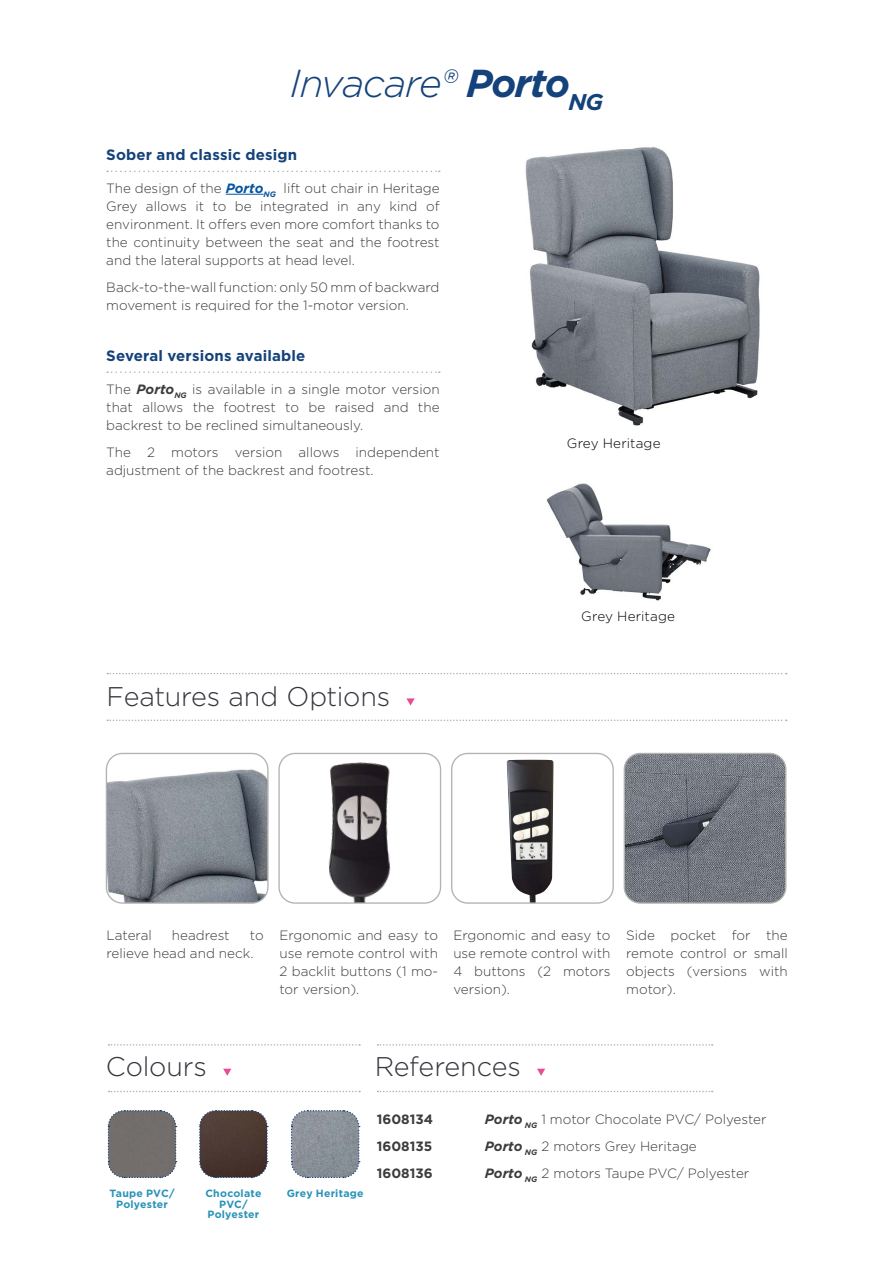
<style>
.page{position:relative;width:893px;height:1263px;background:#fff}
.page>*{position:absolute;margin:0;border:0;box-sizing:border-box;transform-origin:0 0}
.t1{font:italic 300 39px "Gotham";letter-spacing:-.03em;color:#14427a}
.t2{font:300 27px "Gotham";letter-spacing:-.005em;color:#35353d}
.t3{font:700 15px "Gotham";letter-spacing:.01em;color:#14427a}
.t4{font:300 13.5px/18px "Gotham";color:#3c3c3b;text-align:justify}
.t5{font:300 13.5px "Gotham";letter-spacing:.01em;color:#000}
.t6{font:700 13.5px "Gotham";color:#3c3c3b}
.t7{font:700 10.5px/10.5px "Gotham";letter-spacing:.02em;color:#2993b7;text-align:center}
.s1{font-weight:700}
.s2{font-weight:700;font-style:italic;color:#0755a0}
.s3{font-weight:700;font-style:italic}
</style>
<div class="page">
<img style="left:547px;top:483px;width:164px;height:118px">
<svg style="left:107px;top:171px;width:333px;height:1px"></svg>
<hr style="left:226px;top:194px;width:38px;height:1px;background:#0755a0">
<svg style="left:107px;top:371px;width:333px;height:2px"></svg>
<img style="left:106px;top:753px;width:161px;height:149px">
<div style="left:106px;top:753px;width:163px;height:151px;border:1px solid #b3b2b2;border-radius:16px"></div>
<img style="left:280px;top:753px;width:161px;height:149px">
<div style="left:278px;top:753px;width:163px;height:151px;border:1px solid #b3b2b2;border-radius:16px"></div>
<img style="left:507px;top:760px;width:47px;height:142px">
<div style="left:451px;top:753px;width:163px;height:151px;border:1px solid #b3b2b2;border-radius:16px"></div>
<img style="left:624px;top:753px;width:162px;height:149px">
<div style="left:624px;top:753px;width:162px;height:151px;border:1px solid #b3b2b2;border-radius:16px"></div>
<img style="left:525px;top:147px;width:235px;height:279px">
<svg style="left:107px;top:673px;width:680px;height:1px"></svg>
<svg style="left:107px;top:719px;width:680px;height:2px"></svg>
<svg style="left:406px;top:698px;width:9px;height:7px"></svg>
<svg style="left:109px;top:1044px;width:251px;height:2px"></svg>
<svg style="left:109px;top:1091px;width:251px;height:1px"></svg>
<svg style="left:223px;top:1069px;width:8px;height:7px"></svg>
<svg style="left:107px;top:1110px;width:70px;height:69px;background:#7e7b7a"></svg>
<svg style="left:199px;top:1110px;width:69px;height:69px;background:#594a45"></svg>
<svg style="left:377px;top:1044px;width:336px;height:2px"></svg>
<svg style="left:377px;top:1091px;width:336px;height:1px"></svg>
<svg style="left:537px;top:1069px;width:8px;height:7px"></svg>
<svg style="left:290px;top:1110px;width:70px;height:69px;background:#929aa2"></svg>
<h1 class="t1" style="left:290px;top:59px;width:315px">Invacare® <span class="s1">Porto</span><sub>NG</sub></h1>
<p class="t3" style="left:106px;top:145px;width:192px">Sober and classic design</p>
<p class="t4" style="left:106px;top:179px;width:335px">The design of the <span class="s2">Porto</span><sub>NG</sub> lift out chair in Heritage Grey allows it to be integrated in any kind of environment. It offers even more comfort thanks to the continuity between the seat and the footrest and the lateral supports at head level.</p>
<p class="t4" style="left:106px;top:278px;width:335px">Back-to-the-wall function: only 50 mm of backward movement is required for the 1-motor version.</p>
<p class="t3" style="left:106px;top:346px;width:201px">Several versions available</p>
<p class="t4" style="left:106px;top:380px;width:335px">The <span class="s3">Porto</span><sub>NG</sub> is available in a single motor version that allows the footrest to be raised and the backrest to be reclined simultaneously.</p>
<p class="t4" style="left:106px;top:443px;width:335px">The 2 motors version allows independent adjustment of the backrest and footrest.</p>
<h2 class="t2" style="left:107px;top:681px;width:285px">Features and Options</h2>
<p class="t5" style="left:567px;top:436px;width:95px">Grey Heritage</p>
<p class="t5" style="left:581px;top:609px;width:95px">Grey Heritage</p>
<p class="t4" style="left:107px;top:926px;width:159px;text-indent:143px">to relieve head and neck.</p>
<p class="t4" style="left:279px;top:926px;width:160px">Ergonomic and easy to use remote control with 2 backlit buttons (1 mo&shy;tor version).</p>
<p class="t4" style="left:453px;top:926px;width:159px">Ergonomic and easy to use remote control with 4 buttons (2 motors version).</p>
<p class="t4" style="left:626px;top:926px;width:163px">Side pocket for the remote control or small objects (versions with motor).</p>
<p class="t4" style="left:107px;top:926px;width:47px">Lateral</p>
<p class="t4" style="left:172px;top:926px;width:59px">headrest</p>
<h2 class="t2" style="left:106px;top:1051px;width:103px">Colours</h2>
<p class="t7" style="left:110px;top:1188px;width:67px">Taupe PVC/<br>Polyester</p>
<p class="t7" style="left:205px;top:1188px;width:58px">Chocolate<br>PVC/<br>Polyester</p>
<h2 class="t2" style="left:375px;top:1051px;width:148px">References</h2>
<p class="t7" style="left:287px;top:1188px;width:78px">Grey Heritage</p>
<p class="t6" style="left:377px;top:1110px;width:58px">1608134</p>
<p class="t4" style="left:485px;top:1110px;width:283px"><span class="s3">Porto</span> <sub>NG</sub> 1 motor Chocolate PVC/ Polyester</p>
<p class="t6" style="left:377px;top:1137px;width:57px">1608135</p>
<p class="t4" style="left:485px;top:1137px;width:214px"><span class="s3">Porto</span> <sub>NG</sub> 2 motors Grey Heritage</p>
<p class="t6" style="left:377px;top:1164px;width:58px">1608136</p>
<p class="t4" style="left:485px;top:1164px;width:266px"><span class="s3">Porto</span> <sub>NG</sub> 2 motors Taupe PVC/ Polyester</p>
</div>
